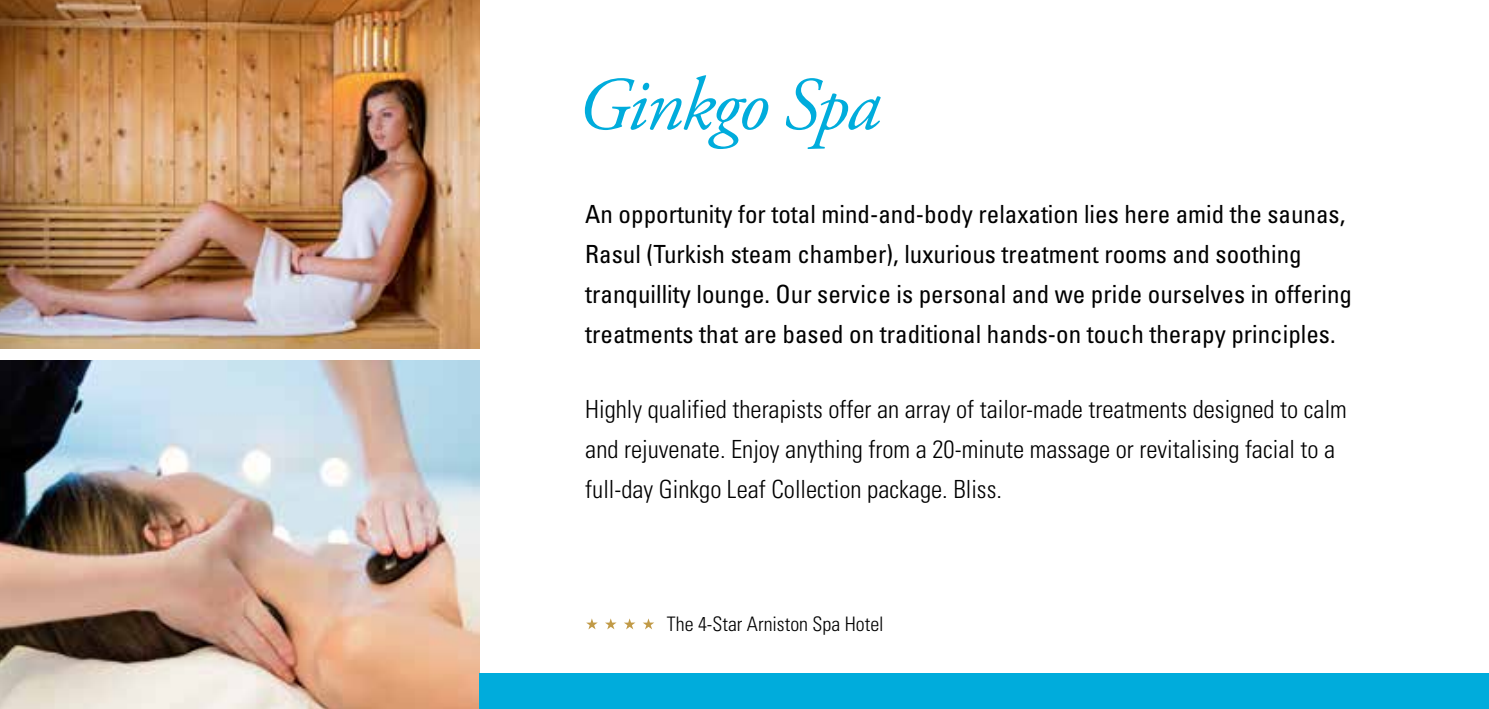
<style>
.page{position:relative;width:1489px;height:709px;background:#fff}
.page>*{position:absolute;margin:0;border:0;box-sizing:border-box;transform-origin:0 0}
.t1{font:italic 75px "Adobe Garamond Pro";letter-spacing:-.03em;color:#00acdc}
.t2{font:condensed 25px/40px "Univers";color:#000}
.t3{font:300 condensed 25px/40px "Univers";color:#000}
.t4{font:300 condensed 20px "Univers";color:#000}
</style>
<div class="page">
<img style="left:0;top:0;width:480px;height:349px">
<img style="left:0;top:360px;width:480px;height:349px">
<div style="left:480px;top:673px;width:1008px;height:36px;background:#00acdc"></div>
<svg style="left:624px;top:618px;width:11px;height:11px"></svg>
<svg style="left:643px;top:618px;width:11px;height:11px"></svg>
<svg style="left:586px;top:618px;width:11px;height:11px"></svg>
<svg style="left:605px;top:618px;width:11px;height:11px"></svg>
<h1 class="t1" style="left:577px;top:60px;width:304px">Ginkgo Spa</h1>
<p class="t2" style="left:585px;top:193px;width:768px">An opportunity for total mind-and-body relaxation lies here amid the saunas, Rasul (Turkish steam chamber), luxurious treatment rooms and soothing tranquillity lounge. Our service is personal and we pride ourselves in offering treatments that are based on traditional hands-on touch therapy principles.</p>
<p class="t3" style="left:585px;top:389px;width:763px">Highly qualified therapists offer an array of tailor-made treatments designed to calm and rejuvenate. Enjoy anything from a 20-minute massage or revitalising facial to a full-day Ginkgo Leaf Collection package. Bliss.</p>
<p class="t4" style="left:667px;top:611px;width:218px">The 4-Star Arniston Spa Hotel</p>
</div>
